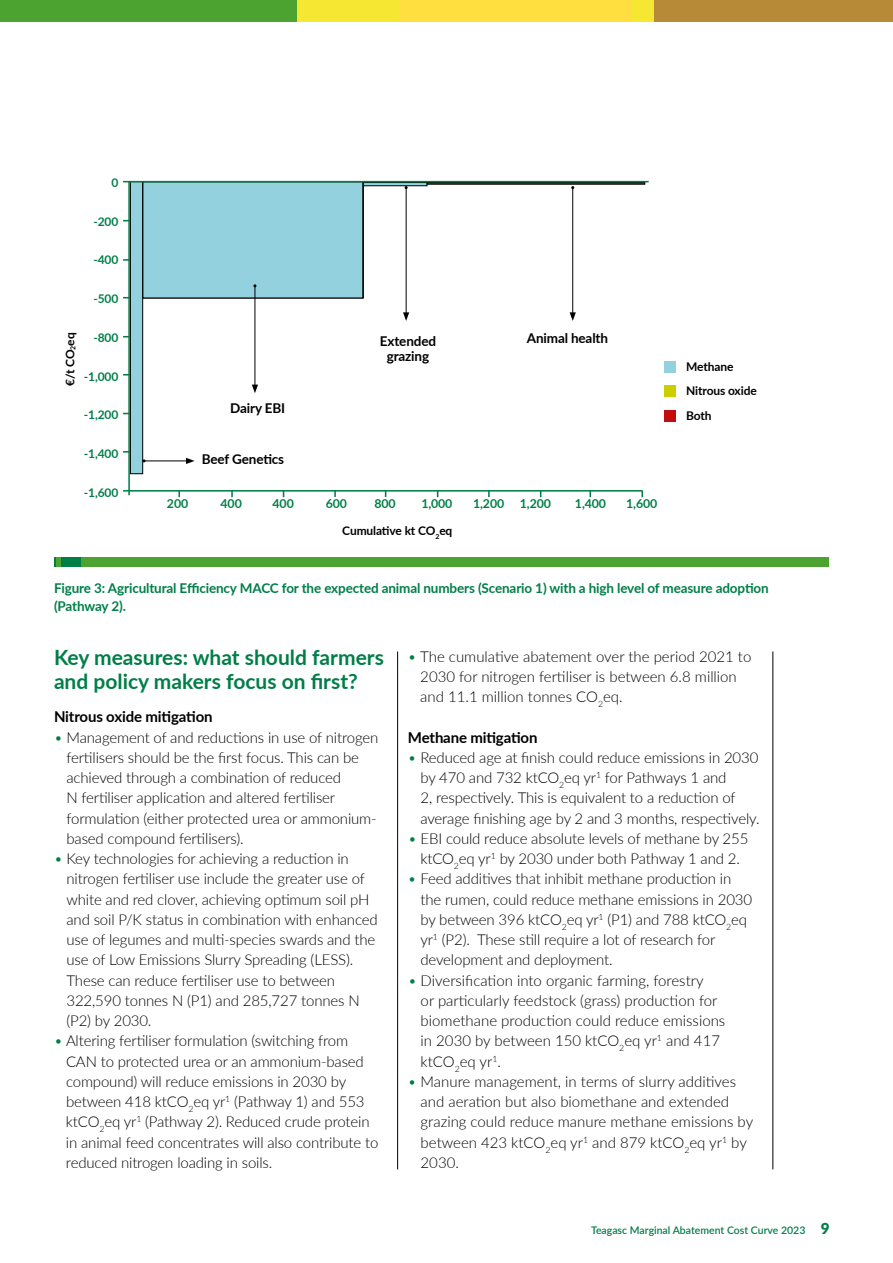
<style>
.page{position:relative;width:893px;height:1263px;background:#fff}
.page>*{position:absolute;margin:0;border:0;box-sizing:border-box;transform-origin:0 0}
.t1{font:700 21px/24px "Lato";color:#007e48}
.t2{font:300 15px/20.2px "Lato";letter-spacing:-.01em;color:#000}
.t3{font:700 15px "Lato";letter-spacing:-.01em;color:#000}
.t4{font:700 13.5px/18px "Lato";letter-spacing:-.01em;color:#007e48}
.t5{font:700 13.5px/15.5px "Lato";letter-spacing:-.01em;color:#000;text-align:center}
.t6{font:700 12.3px "Lato";letter-spacing:-.01em;color:#007e48}
.t7{font:700 12px "Lato";letter-spacing:-.01em;color:#000}
.t8{font:700 12px "Lato";letter-spacing:-.01em;color:#007e48}
.t9{font:600 10.5px "Lato";color:#007e48}
.s1{color:#007e48}
.s2{font-weight:900;font-size:15.15px}
</style>
<div class="page">
<div style="left:0;top:0;width:298px;height:22px;background:#4da32f"></div>
<div style="left:398px;top:0;width:234px;height:22px;background:#ffde40"></div>
<div style="left:297px;top:0;width:102px;height:22px;background:#f6e832"></div>
<div style="left:653px;top:0;width:240px;height:22px;background:#b78a37"></div>
<div style="left:632px;top:0;width:22px;height:22px;background:#f6e832"></div>
<div style="left:130px;top:182px;width:13px;height:292px;background:#92d1dd"></div>
<div style="left:130px;top:181px;width:13px;height:293px;border:1px solid #000"></div>
<div style="left:143px;top:182px;width:220px;height:116px;background:#92d1dd"></div>
<div style="left:427px;top:182px;width:218px;height:2px;border:1px solid #000"></div>
<hr style="left:123px;top:490px;width:519px;height:2px;background:#007e48">
<hr style="left:123px;top:181px;width:526px;height:1px;background:#007e48">
<hr style="left:128px;top:181px;width:2px;height:314px;background:#007e48">
<hr style="left:255px;top:286px;width:1px;height:101px;background:#000">
<svg style="left:252px;top:385px;width:6px;height:8px"></svg>
<hr style="left:406px;top:188px;width:1px;height:127px;background:#000">
<svg style="left:403px;top:312px;width:6px;height:9px"></svg>
<hr style="left:572px;top:188px;width:1px;height:127px;background:#000">
<svg style="left:570px;top:312px;width:6px;height:9px"></svg>
<div style="left:664px;top:361px;width:12px;height:11px;background:#92d1dd"></div>
<div style="left:664px;top:386px;width:12px;height:11px;background:#cdce00"></div>
<div style="left:664px;top:410px;width:12px;height:11px;background:#c00d0e"></div>
<hr style="left:144px;top:460px;width:44px;height:1px;background:#000">
<svg style="left:186px;top:458px;width:9px;height:6px"></svg>
<svg style="left:54px;top:557px;width:2px;height:10px"></svg>
<div style="left:61px;top:557px;width:23px;height:10px;background:#007e48"></div>
<div style="left:56px;top:557px;width:5px;height:10px;background:#4da32f"></div>
<div style="left:82px;top:557px;width:747px;height:10px;background:#4da32f"></div>
<hr style="left:397px;top:651px;width:1px;height:518px;background:#000">
<hr style="left:773px;top:651px;width:1px;height:518px;background:#000">
<h3 class="t7" style="left:61px;top:386px;width:55px;rotate:-90deg">€/t CO<sub>2</sub>eq</h3>
<p class="t8" style="left:111px;top:174px;width:8px">0</p>
<p class="t8" style="left:93px;top:213px;width:26px">-200</p>
<p class="t8" style="left:93px;top:251px;width:26px">-400</p>
<p class="t8" style="left:93px;top:290px;width:26px">-500</p>
<p class="t8" style="left:93px;top:329px;width:26px">-800</p>
<p class="t8" style="left:84px;top:367px;width:36px">-1,000</p>
<p class="t8" style="left:84px;top:406px;width:36px">-1,200</p>
<p class="t8" style="left:84px;top:445px;width:36px">-1,400</p>
<p class="t8" style="left:84px;top:483px;width:36px">-1,600</p>
<h3 class="t5" style="left:230px;top:400px;width:56px">Dairy EBI</h3>
<h3 class="t5" style="left:202px;top:451px;width:84px">Beef Genetics</h3>
<h3 class="t5" style="left:380px;top:333px;width:58px">Extended grazing</h3>
<h3 class="t5" style="left:527px;top:329px;width:83px">Animal health</h3>
<h3 class="t6" style="left:167px;top:494px;width:23px">200</h3>
<h3 class="t6" style="left:221px;top:494px;width:23px">400</h3>
<h3 class="t6" style="left:273px;top:494px;width:23px">400</h3>
<h3 class="t6" style="left:326px;top:494px;width:23px">600</h3>
<h3 class="t6" style="left:374px;top:494px;width:23px">800</h3>
<h3 class="t6" style="left:421px;top:494px;width:33px">1,000</h3>
<h3 class="t6" style="left:473px;top:494px;width:33px">1,200</h3>
<h3 class="t6" style="left:520px;top:494px;width:33px">1,200</h3>
<h3 class="t6" style="left:575px;top:494px;width:33px">1,400</h3>
<h3 class="t6" style="left:626px;top:494px;width:33px">1,600</h3>
<h3 class="t7" style="left:342px;top:521px;width:112px">Cumulative kt CO<sub>2</sub>eq</h3>
<p class="t7" style="left:686px;top:358px;width:49px">Methane</p>
<p class="t7" style="left:686px;top:382px;width:72px">Nitrous oxide</p>
<p class="t7" style="left:686px;top:406px;width:27px">Both</p>
<h3 class="t4" style="left:54px;top:579px;width:716px">Figure 3: Agricultural Efficiency MACC for the expected animal numbers (Scenario 1) with a high level of measure adoption (Pathway 2).</h3>
<h1 class="t1" style="left:54px;top:645px;width:331px">Key measures: what should farmers and policy makers focus on first?</h1>
<p class="t3" style="left:54px;top:706px;width:160px">Nitrous oxide mitigation</p>
<p class="t2" style="left:66px;top:726px;width:313px;text-indent:-12px"><span class="s1">•</span> Management of and reductions in use of nitrogen fertilisers should be the first focus. This can be achieved through a combination of reduced<br>N fertiliser application and altered fertiliser formulation (either protected urea or ammonium&shy;based compound fertilisers).</p>
<p class="t2" style="left:66px;top:848px;width:313px;text-indent:-12px"><span class="s1">•</span> Key technologies for achieving a reduction in nitrogen fertiliser use include the greater use of white and red clover, achieving optimum soil pH and soil P/K status in combination with enhanced use of legumes and multi-species swards and the use of Low Emissions Slurry Spreading (LESS).<br>These can reduce fertiliser use to between 322,590 tonnes N (P1) and 285,727 tonnes N (P2) by 2030.</p>
<p class="t2" style="left:66px;top:1030px;width:314px;text-indent:-12px"><span class="s1">•</span> Altering fertiliser formulation (switching from CAN to protected urea or an ammonium-based compound) will reduce emissions in 2030 by between 418 ktCO<sub>2</sub>eq yr<sup>1</sup> (Pathway 1) and 553 ktCO<sub>2</sub>eq yr<sup>1</sup> (Pathway 2). Reduced crude protein in animal feed concentrates will also contribute to reduced nitrogen loading in soils.</p>
<p class="t2" style="left:420px;top:645px;width:333px;text-indent:-12px"><span class="s1">•</span> The cumulative abatement over the period 2021 to<br>2030 for nitrogen fertiliser is between 6.8 million and 11.1 million tonnes CO<sub>2</sub>eq.</p>
<p class="t3" style="left:408px;top:726px;width:131px">Methane mitigation</p>
<p class="t2" style="left:420px;top:747px;width:339px;text-indent:-12px"><span class="s1">•</span> Reduced age at finish could reduce emissions in 2030 by 470 and 732 ktCO<sub>2</sub>eq yr<sup>1</sup> for Pathways 1 and</p>
<p class="t2" style="left:420px;top:787px;width:341px">2, respectively. This is equivalent to a reduction of average finishing age by 2 and 3 months, respectively.</p>
<p class="t2" style="left:408px;top:828px;width:342px;text-align:center"><span class="s1">•</span> EBI could reduce absolute levels of methane by 255 ktCO<sub>2</sub>eq yr<sup>1</sup> by 2030 under both Pathway 1 and 2.</p>
<p class="t2" style="left:420px;top:868px;width:333px;text-indent:-12px"><span class="s1">•</span> Feed additives that inhibit methane production in the rumen, could reduce methane emissions in 2030 by between 396 ktCO<sub>2</sub>eq yr<sup>1</sup> (P1) and 788 ktCO<sub>2</sub>eq yr<sup>1</sup> (P2). These still require a lot of research for development and deployment.</p>
<p class="t2" style="left:421px;top:969px;width:306px;text-indent:-13px"><span class="s1">•</span> Diversification into organic farming, forestry<br>or particularly feedstock (grass) production for biomethane production could reduce emissions in 2030 by between 150 ktCO<sub>2</sub>eq yr<sup>1</sup> and 417 ktCO<sub>2</sub>eq yr<sup>1</sup>.</p>
<p class="t2" style="left:421px;top:1071px;width:334px;text-indent:-13px"><span class="s1">•</span> Manure management, in terms of slurry additives and aeration but also biomethane and extended grazing could reduce manure methane emissions by between 423 ktCO<sub>2</sub>eq yr<sup>1</sup> and 879 ktCO<sub>2</sub>eq yr<sup>1</sup> by 2030.</p>
<p class="t9" style="left:591px;top:1222px;width:240px">Teagasc Marginal Abatement Cost Curve 2023 <span class="s2">9</span></p>
</div>
